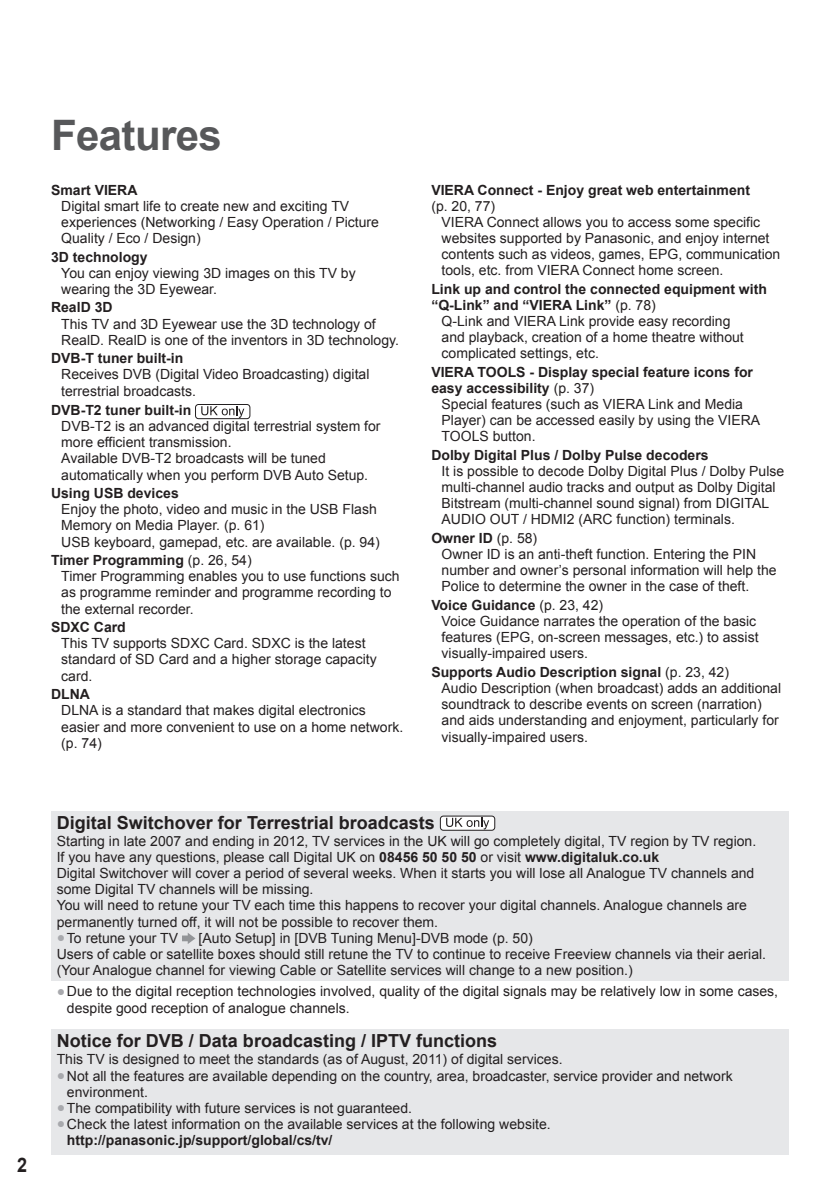
<style>
.page{position:relative;width:840px;height:1191px;background:#fff}
.page>*{position:absolute;margin:0;border:0;box-sizing:border-box;transform-origin:0 0}
.t1{font:700 42px "Arial";letter-spacing:-.015em;color:#57585a}
.t2{font:700 20px "Arial";color:#231f20;scale:.9 1}
.t3{font:700 18px "Arial";color:#231f20}
.t4{font:14px/16px "Arial";color:#231f20}
.t5{font:700 14px/16px "Arial";color:#231f20}
.s1{font-weight:700}
.s2{font-weight:400}
.s3{color:#a8a9ad}
</style>
<div class="page">
<div style="left:51px;top:811px;width:737px;height:169px;background:#e6e7e9"></div>
<div style="left:440px;top:816px;width:54px;height:14px;background:#fff;border-radius:3px"></div>
<div style="left:439px;top:815px;width:56px;height:15px;border:1px solid #231f20;border-radius:3px"></div>
<svg style="left:446px;top:817px;width:43px;height:12px"></svg>
<svg style="left:182px;top:933px;width:13px;height:11px"></svg>
<div style="left:51px;top:1029px;width:737px;height:126px;background:#e6e7e9"></div>
<div style="left:195px;top:404px;width:55px;height:15px;border:1px solid #231f20;border-radius:3px"></div>
<svg style="left:201px;top:406px;width:43px;height:12px"></svg>
<h1 class="t1" style="left:51px;top:112px;width:172px">Features</h1>
<p class="t5" style="left:51px;top:182px;width:88px">Smart VIERA</p>
<p class="t4" style="left:61px;top:198px;width:319px">Digital smart life to create new and exciting TV experiences (Networking / Easy Operation / Picture<br>Quality / Eco / Design)</p>
<p class="t5" style="left:51px;top:249px;width:98px">3D technology</p>
<p class="t4" style="left:61px;top:265px;width:296px">You can enjoy viewing 3D images on this TV by wearing the 3D Eyewear.</p>
<p class="t5" style="left:51px;top:299px;width:63px">RealD 3D</p>
<p class="t4" style="left:61px;top:316px;width:339px">This TV and 3D Eyewear use the 3D technology of<br>RealD. RealD is one of the inventors in 3D technology.</p>
<p class="t5" style="left:51px;top:350px;width:134px">DVB-T tuner built-in</p>
<p class="t4" style="left:61px;top:366px;width:309px">Receives DVB (Digital Video Broadcasting) digital terrestrial broadcasts.</p>
<p class="t5" style="left:51px;top:402px;width:141px">DVB-T2 tuner built-in</p>
<p class="t4" style="left:61px;top:418px;width:320px">DVB-T2 is an advanced digital terrestrial system for more efficient transmission.<br>Available DVB-T2 broadcasts will be tuned automatically when you perform DVB Auto Setup.</p>
<p class="t5" style="left:51px;top:485px;width:129px">Using USB devices</p>
<p class="t4" style="left:61px;top:501px;width:320px">Enjoy the photo, video and music in the USB Flash<br>Memory on Media Player. (p. 61)<br>USB keyboard, gamepad, etc. are available. (p. 94)</p>
<p class="t4" style="left:61px;top:552px;width:339px;text-indent:-10px"><span class="s1">Timer Programming</span> (p. 26, 54)<br>Timer Programming enables you to use functions such as programme reminder and programme recording to the external recorder.</p>
<p class="t5" style="left:51px;top:619px;width:76px">SDXC Card</p>
<p class="t4" style="left:61px;top:635px;width:317px">This TV supports SDXC Card. SDXC is the latest standard of SD Card and a higher storage capacity card.</p>
<p class="t5" style="left:51px;top:686px;width:40px">DLNA</p>
<p class="t4" style="left:61px;top:702px;width:343px">DLNA is a standard that makes digital electronics easier and more convenient to use on a home network. (p. 74)</p>
<p class="t5" style="left:431px;top:182px;width:320px">VIERA Connect - Enjoy great web entertainment</p>
<p class="t4" style="left:441px;top:198px;width:340px;text-indent:-10px">(p. 20, 77)<br>VIERA Connect allows you to access some specific websites supported by Panasonic, and enjoy internet contents such as videos, games, EPG, communication tools, etc. from VIERA Connect home screen.</p>
<p class="t5" style="left:431px;top:281px;width:337px">Link up and control the connected equipment with</p>
<p class="t5" style="left:431px;top:297px;width:226px">“Q-Link” and “VIERA Link” <span class="s2">(p. 78)</span></p>
<p class="t4" style="left:441px;top:313px;width:290px">Q-Link and VIERA Link provide easy recording</p>
<p class="t4" style="left:441px;top:329px;width:303px">and playback, creation of a home theatre without</p>
<p class="t4" style="left:441px;top:345px;width:159px">complicated settings, etc.</p>
<p class="t5" style="left:431px;top:364px;width:323px">VIERA TOOLS - Display special feature icons for easy accessibility <span class="s2">(p. 37)</span></p>
<p class="t4" style="left:441px;top:396px;width:320px">Special features (such as VIERA Link and Media<br>Player) can be accessed easily by using the VIERA<br>TOOLS button.</p>
<p class="t5" style="left:431px;top:447px;width:278px">Dolby Digital Plus / Dolby Pulse decoders</p>
<p class="t4" style="left:441px;top:463px;width:344px">It is possible to decode Dolby Digital Plus / Dolby Pulse multi-channel audio tracks and output as Dolby Digital Bitstream (multi-channel sound signal) from DIGITAL AUDIO OUT / HDMI2 (ARC function) terminals.</p>
<p class="t4" style="left:441px;top:530px;width:336px;text-indent:-10px"><span class="s1">Owner ID</span> (p. 58)<br>Owner ID is an anti-theft function. Entering the PIN number and owner’s personal information will help the Police to determine the owner in the case of theft.</p>
<p class="t4" style="left:441px;top:597px;width:318px;text-indent:-10px"><span class="s1">Voice Guidance</span> (p. 23, 42)<br>Voice Guidance narrates the operation of the basic features (EPG, on-screen messages, etc.) to assist visually-impaired users.</p>
<p class="t4" style="left:441px;top:664px;width:341px;text-indent:-10px"><span class="s1">Supports Audio Description signal</span> (p. 23, 42)<br>Audio Description (when broadcast) adds an additional soundtrack to describe events on screen (narration) and aids understanding and enjoyment, particularly for visually-impaired users.</p>
<h2 class="t2" style="left:17px;top:1153px;width:13px">2</h2>
<p class="t3" style="left:57px;top:812px;width:379px">Digital Switchover for Terrestrial broadcasts</p>
<p class="t4" style="left:57px;top:833px;width:700px">Starting in late 2007 and ending in 2012, TV services in the UK will go completely digital, TV region by TV region.<br>If you have any questions, please call Digital UK on <span class="s1">08456 50 50 50</span> or visit <span class="s1">www.digitaluk.co.uk<br></span>Digital Switchover will cover a period of several weeks. When it starts you will lose all Analogue TV channels and some Digital TV channels will be missing.<br>You will need to retune your TV each time this happens to recover your digital channels. Analogue channels are permanently turned off, it will not be possible to recover them.</p>
<p class="t4" style="left:57px;top:929px;width:123px"><span class="s3">●</span>To retune your TV</p>
<p class="t4" style="left:57px;top:929px;width:710px;text-indent:142px">[Auto Setup] in [DVB Tuning Menu]-DVB mode (p. 50)<br>Users of cable or satellite boxes should still retune the TV to continue to receive Freeview channels via their aerial. (Your Analogue channel for viewing Cable or Satellite services will change to a new position.)</p>
<p class="t4" style="left:67px;top:983px;width:712px;text-indent:-10px"><span class="s3">●</span>Due to the digital reception technologies involved, quality of the digital signals may be relatively low in some cases, despite good reception of analogue channels.</p>
<p class="t3" style="left:57px;top:1031px;width:442px">Notice for DVB / Data broadcasting / IPTV functions</p>
<p class="t4" style="left:57px;top:1051px;width:507px">This TV is designed to meet the standards (as of August, 2011) of digital services.</p>
<p class="t4" style="left:67px;top:1067px;width:667px;text-indent:-10px"><span class="s3">●</span>Not all the features are available depending on the country, area, broadcaster, service provider and network environment.</p>
<p class="t4" style="left:57px;top:1100px;width:356px"><span class="s3">●</span>The compatibility with future services is not guaranteed.</p>
<p class="t4" style="left:67px;top:1116px;width:485px;text-indent:-10px"><span class="s3">●</span>Check the latest information on the available services at the following website. <span class="s1">http://panasonic.jp/support/global/cs/tv/</span></p>
</div>
